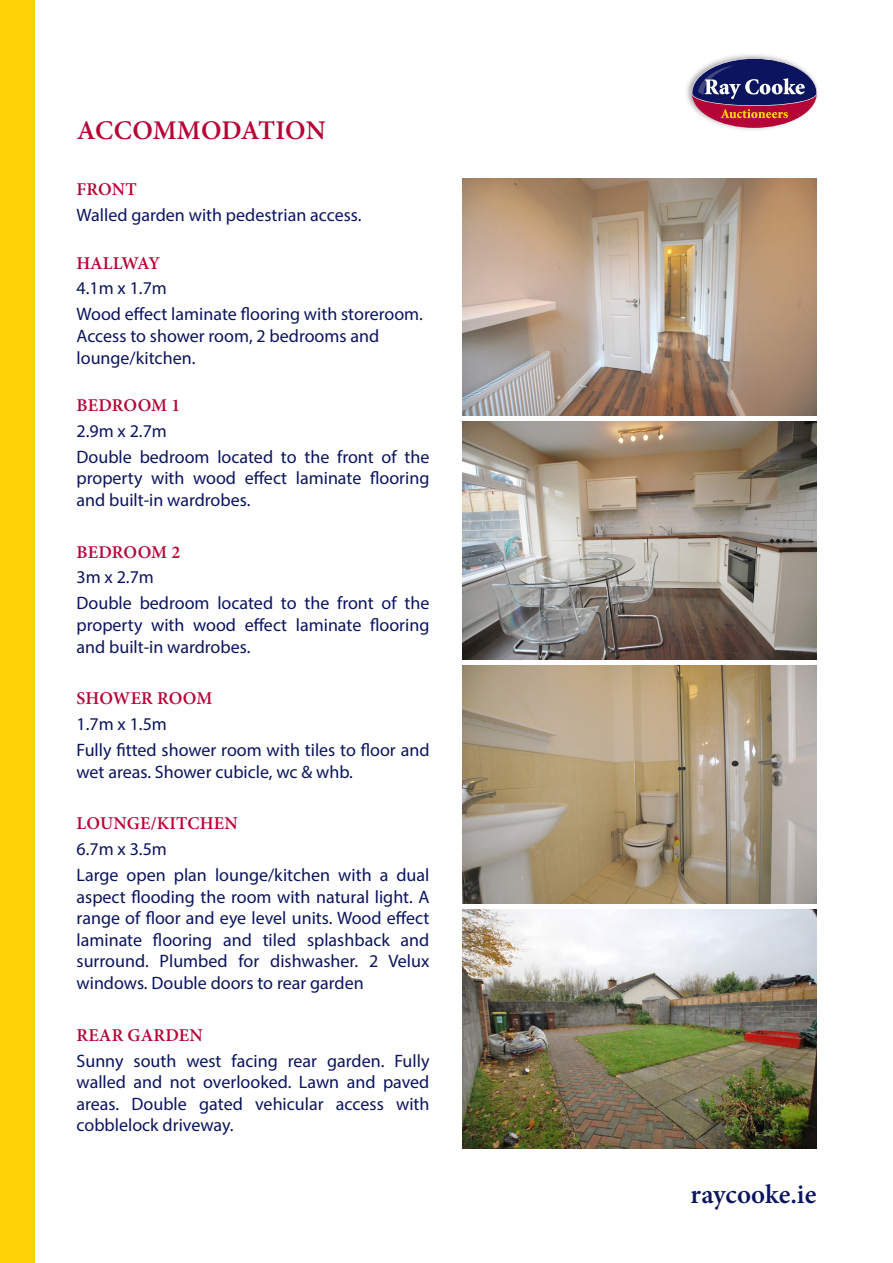
<style>
.page{position:relative;width:893px;height:1263px;background:#fff}
.page>*{position:absolute;margin:0;border:0;box-sizing:border-box;transform-origin:0 0}
.RC_Body_Head{font:600 27px "Minion Pro";color:#b50536}
.t1{font:600 27px "Minion Pro";color:#0b145e}
.RC_Body_Accommodatio{font:18px/21.6px "Myriad Pro";color:#0b145e;text-align:justify}
.RC_Body_Sub_Head{font:600 18px "Minion Pro";letter-spacing:.01em;color:#b50536}
.RC_Body_Sub_Head-2{font:600 18px "Minion Pro";letter-spacing:-.045em;color:#b50536}
</style>
<div class="page">
<div style="left:0;top:0;width:34px;height:1263px;background:#fed105"></div>
<img style="left:686px;top:54px;width:132px;height:76px">
<div style="left:692px;top:59px;width:125px;height:69px;background:#b50536;border-radius:50%"></div>
<svg style="left:692px;top:58px;width:125px;height:60px"></svg>
<img style="left:463px;top:910px;width:354px;height:238px">
<img style="left:463px;top:665px;width:354px;height:238px">
<img style="left:463px;top:421px;width:354px;height:239px">
<img style="left:463px;top:179px;width:354px;height:237px">
<p class="RC_Body_Head" style="left:77px;top:111px;width:250px">ACCOMMODATION</p>
<p class="RC_Body_Sub_Head" style="left:77px;top:177px;width:62px">FRONT</p>
<p class="RC_Body_Accommodatio" style="left:77px;top:204px;width:286px">Walled garden with pedestrian access.</p>
<p class="RC_Body_Sub_Head-2" style="left:77px;top:250px;width:85px">HALLWAY</p>
<p class="RC_Body_Accommodatio" style="left:77px;top:277px;width:92px">4.1m x 1.7m</p>
<p class="RC_Body_Accommodatio" style="left:77px;top:303px;width:348px;text-align:left">Wood effect laminate flooring with storeroom.<br>Access to shower room, 2 bedrooms and lounge/kitchen.</p>
<p class="RC_Body_Sub_Head" style="left:77px;top:393px;width:105px">BEDROOM 1</p>
<p class="RC_Body_Accommodatio" style="left:77px;top:420px;width:92px">2.9m x 2.7m</p>
<p class="RC_Body_Accommodatio" style="left:77px;top:446px;width:354px">Double bedroom located to the front of the property with wood effect laminate flooring and built-in wardrobes.</p>
<p class="RC_Body_Sub_Head" style="left:77px;top:539px;width:105px">BEDROOM 2</p>
<p class="RC_Body_Accommodatio" style="left:77px;top:566px;width:79px">3m x 2.7m</p>
<p class="RC_Body_Accommodatio" style="left:77px;top:592px;width:354px">Double bedroom located to the front of the property with wood effect laminate flooring and built-in wardrobes.</p>
<p class="RC_Body_Sub_Head" style="left:77px;top:686px;width:137px">SHOWER ROOM</p>
<p class="RC_Body_Accommodatio" style="left:77px;top:713px;width:92px">1.7m x 1.5m</p>
<p class="RC_Body_Accommodatio" style="left:77px;top:739px;width:354px">Fully fitted shower room with tiles to floor and wet areas. Shower cubicle, wc &amp; whb.</p>
<p class="RC_Body_Sub_Head" style="left:77px;top:811px;width:163px">LOUNGE/KITCHEN</p>
<p class="RC_Body_Accommodatio" style="left:77px;top:838px;width:92px">6.7m x 3.5m</p>
<p class="RC_Body_Accommodatio" style="left:77px;top:864px;width:354px">Large open plan lounge/kitchen with a dual aspect flooding the room with natural light. A range of floor and eye level units. Wood effect laminate flooring and tiled splashback and surround. Plumbed for dishwasher. 2 Velux windows. Double doors to rear garden</p>
<p class="RC_Body_Sub_Head" style="left:77px;top:1022px;width:128px">REAR GARDEN</p>
<p class="RC_Body_Accommodatio" style="left:77px;top:1049px;width:354px">Sunny south west facing rear garden. Fully walled and not overlooked. Lawn and paved areas. Double gated vehicular access with cobblelock driveway.</p>
<h1 class="t1" style="left:691px;top:1176px;width:127px">raycooke.ie</h1>
</div>
